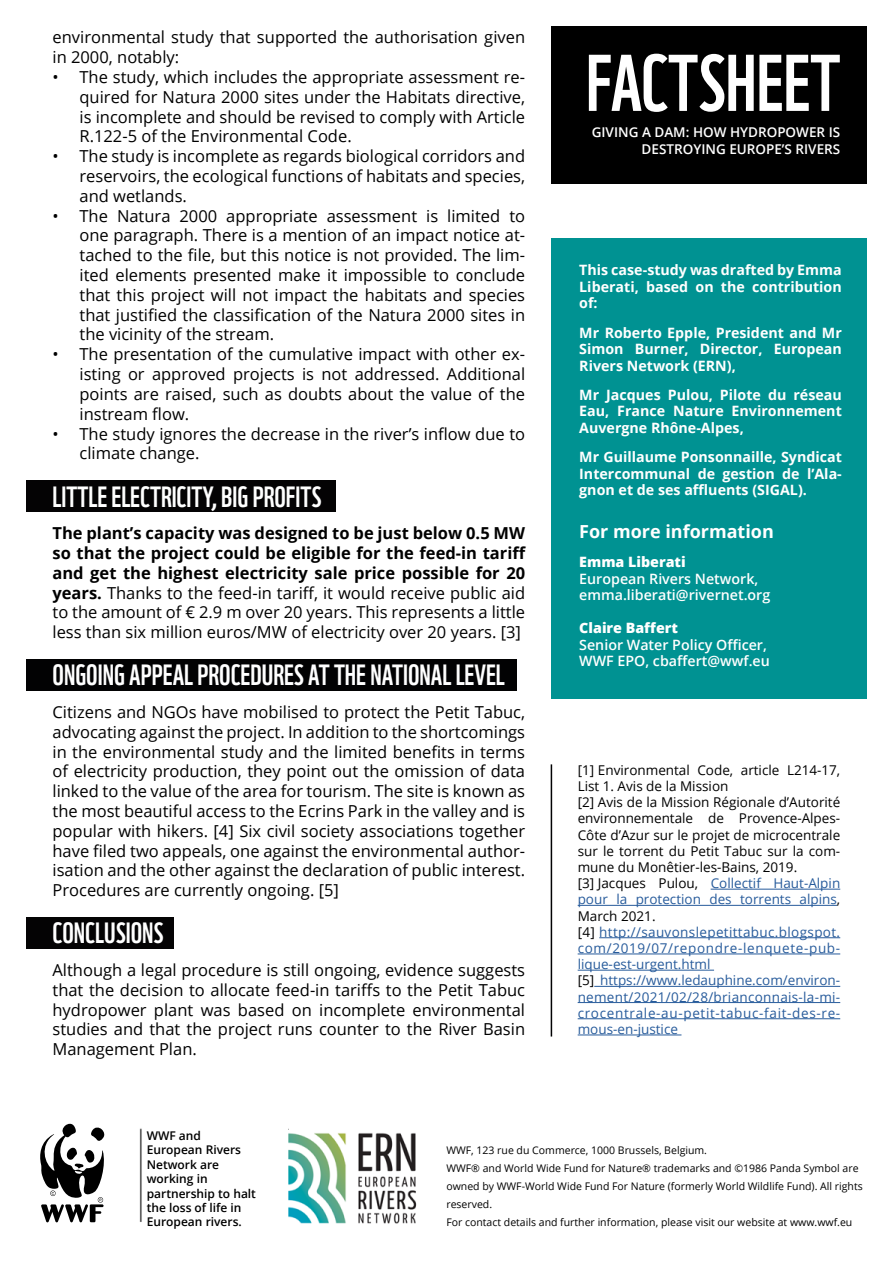
<style>
.page{position:relative;width:893px;height:1263px;background:#fff}
.page>*{position:absolute;margin:0;border:0;box-sizing:border-box;transform-origin:0 0}
.t1{font:78px "WWF";color:#fff}
.t2{font:28.5px "WWF";color:#fff}
.t3{font:700 18px "Open Sans";color:#fff}
.t4{font:16.5px/19.8px "Open Sans";color:#000;text-align:justify}
.t5{font:700 14.25px/16.5px "Open Sans";color:#fff;text-align:justify}
.t6{font:600 14.25px/16.5px "Open Sans";color:#fff}
.t7{font:800 14.25px "Open Sans";color:#fff}
.t8{font:13.5px/16.2px "Open Sans";color:#275b9b}
.t9{font:600 13.5px/16.2px "Open Sans";color:#fff;text-align:right}
.t10{font:600 12px/14.4px "Open Sans";color:#000}
.t11{font:10.5px/18px "Open Sans";color:#000}
.s1{font-weight:700}
.s2{color:#000}
.s3{color:#fff}
</style>
<div class="page">
<div style="left:26px;top:480px;width:310px;height:31px;background:#040304"></div>
<div style="left:26px;top:918px;width:148px;height:31px;background:#040304"></div>
<div style="left:26px;top:659px;width:491px;height:31px;background:#020203"></div>
<div style="left:551px;top:238px;width:316px;height:461px;background:#009292"></div>
<div style="left:551px;top:26px;width:316px;height:158px;background:#000"></div>
<img style="left:139px;top:1128px;width:150px;height:94px">
<svg style="left:40px;top:1123px;width:65px;height:99px"></svg>
<div style="left:156px;top:1117px;width:131px;height:133px;background:#fff"></div>
<img style="left:289px;top:1133px;width:128px;height:91px">
<hr style="left:551px;top:764px;width:1px;height:272px;background:#020203">
<hr style="left:711px;top:889px;width:129px;height:1px;background:#275b9b">
<hr style="left:578px;top:905px;width:259px;height:1px;background:#275b9b">
<hr style="left:599px;top:937px;width:241px;height:1px;background:#275b9b">
<hr style="left:578px;top:954px;width:262px;height:1px;background:#275b9b">
<hr style="left:578px;top:970px;width:136px;height:1px;background:#275b9b">
<hr style="left:594px;top:986px;width:246px;height:1px;background:#275b9b">
<hr style="left:578px;top:1002px;width:262px;height:1px;background:#275b9b">
<hr style="left:578px;top:1018px;width:262px;height:1px;background:#275b9b">
<hr style="left:578px;top:1035px;width:103px;height:1px;background:#275b9b">
<p class="t4" style="left:53px;top:27px;width:474px">environmental study that supported the authorisation given in 2000, notably:</p>
<p class="t4" style="left:80px;top:67px;width:447px;text-indent:-27px">• The study, which includes the appropriate assessment re&shy;quired for Natura 2000 sites under the Habitats directive, is incomplete and should be revised to comply with Article R.122-5 of the Environmental Code.</p>
<p class="t4" style="left:80px;top:146px;width:447px;text-indent:-27px">• The study is incomplete as regards biological corridors and reservoirs, the ecological functions of habitats and species, and wetlands.</p>
<p class="t4" style="left:80px;top:205px;width:447px;text-indent:-27px">• The Natura 2000 appropriate assessment is limited to one paragraph. There is a mention of an impact notice at&shy;tached to the file, but this notice is not provided. The lim&shy;ited elements presented make it impossible to conclude that this project will not impact the habitats and species that justified the classification of the Natura 2000 sites in the vicinity of the stream.</p>
<p class="t4" style="left:80px;top:344px;width:447px;text-indent:-27px">• The presentation of the cumulative impact with other ex&shy;isting or approved projects is not addressed. Additional points are raised, such as doubts about the value of the instream flow.</p>
<p class="t4" style="left:80px;top:423px;width:447px;text-indent:-27px">• The study ignores the decrease in the river’s inflow due to climate change.</p>
<h2 class="t2" style="left:53px;top:474px;width:270px">LITTLE ELECTRICITY, BIG PROFITS</h2>
<p class="t4" style="left:53px;top:523px;width:475px"><span class="s1">The plant’s capacity was designed to be just below 0.5 MW so that the project could be eligible for the feed-in tariff and get the highest electricity sale price possible for 20 years.</span> Thanks to the feed-in tariff, it would receive public aid to the amount of € 2.9 m over 20 years. This represents a little less than six million euros/MW of electricity over 20 years. [3]</p>
<h2 class="t2" style="left:53px;top:653px;width:454px">ONGOING APPEAL PROCEDURES AT THE NATIONAL LEVEL</h2>
<p class="t4" style="left:53px;top:702px;width:474px">Citizens and NGOs have mobilised to protect the Petit Tabuc, advocating against the project. In addition to the shortcomings in the environmental study and the limited benefits in terms of electricity production, they point out the omission of data linked to the value of the area for tourism. The site is known as the most beautiful access to the Ecrins Park in the valley and is popular with hikers. [4] Six civil society associations together have filed two appeals, one against the environmental author&shy;isation and the other against the declaration of public interest.<br>Procedures are currently ongoing. [5]</p>
<h2 class="t2" style="left:53px;top:911px;width:113px">CONCLUSIONS</h2>
<p class="t4" style="left:53px;top:960px;width:474px">Although a legal procedure is still ongoing, evidence suggests that the decision to allocate feed-in tariffs to the Petit Tabuc hydropower plant was based on incomplete environmental studies and that the project runs counter to the River Basin Management Plan.</p>
<h1 class="t1" style="left:586px;top:22px;width:256px">FACTSHEET</h1>
<p class="t9" style="left:592px;top:124px;width:250px">GIVING A DAM: HOW HYDROPOWER IS<br>DESTROYING EUROPE’S RIVERS</p>
<p class="t5" style="left:579px;top:262px;width:264px">This case-study was drafted by Emma Liberati, based on the contribution of:</p>
<p class="t5" style="left:579px;top:324px;width:264px">Mr Roberto Epple, President and Mr Simon Burner, Director, European Rivers Network (ERN),</p>
<p class="t5" style="left:579px;top:386px;width:264px">Mr Jacques Pulou, Pilote du réseau Eau, France Nature Environnement Auvergne Rhône-Alpes,</p>
<p class="t5" style="left:579px;top:448px;width:264px">Mr Guillaume Ponsonnaille, Syndicat Intercommunal de gestion de l’Ala&shy;gnon et de ses affluents (SIGAL).</p>
<p class="t3" style="left:579px;top:519px;width:196px">For more information</p>
<p class="t7" style="left:579px;top:551px;width:108px">Emma Liberati</p>
<p class="t6" style="left:579px;top:570px;width:193px">European Rivers Network, emma.liberati@rivernet.org</p>
<p class="t7" style="left:579px;top:617px;width:100px">Claire Baffert</p>
<p class="t6" style="left:579px;top:636px;width:192px">Senior Water Policy Officer,<br>WWF EPO, cbaffert@wwf.eu</p>
<p class="t8" style="left:578px;top:761px;width:264px"><span class="s2">[1]</span><span class="s3">.</span><span class="s2">Environmental Code, article L214-17, List 1. Avis de la Mission<br>[2]</span><span class="s3">.</span><span class="s2">Avis de la Mission Régionale d’Autorité environnementale de Provence-Alpes-Côte d’Azur sur le projet de microcentrale sur le torrent du Petit Tabuc sur la com&shy;mune du Monêtier-les-Bains, 2019. [3]</span><span class="s3">.</span><span class="s2">Jacques Pulou,</span> Collectif Haut-Alpin pour la protection des torrents alpins<span class="s2">, March 2021. [4]</span><span class="s3">.</span>http://sauvonslepetittabuc.blogspot. com/2019/07/repondre-lenquete-pub&shy;lique-est-urgent.html<br><span class="s2">[5]</span> https://www.ledauphine.com/environ&shy;nement/2021/02/28/brianconnais-la-mi&shy;crocentrale-au-petit-tabuc-fait-des-re&shy;mous-en-justice</p>
<p class="t10" style="left:147px;top:1128px;width:111px">WWF and<br>European Rivers<br>Network are working in partnership to halt the loss of life in<br>European rivers.</p>
<p class="t11" style="left:446px;top:1141px;width:418px">WWF, 123 rue du Commerce, 1000 Brussels, Belgium.<br>WWF® and World Wide Fund for Nature® trademarks and ©1986 Panda Symbol are owned by WWF-World Wide Fund For Nature (formerly World Wildlife Fund). All rights reserved.<br>For contact details and further information, please visit our website at www.wwf.eu</p>
</div>
